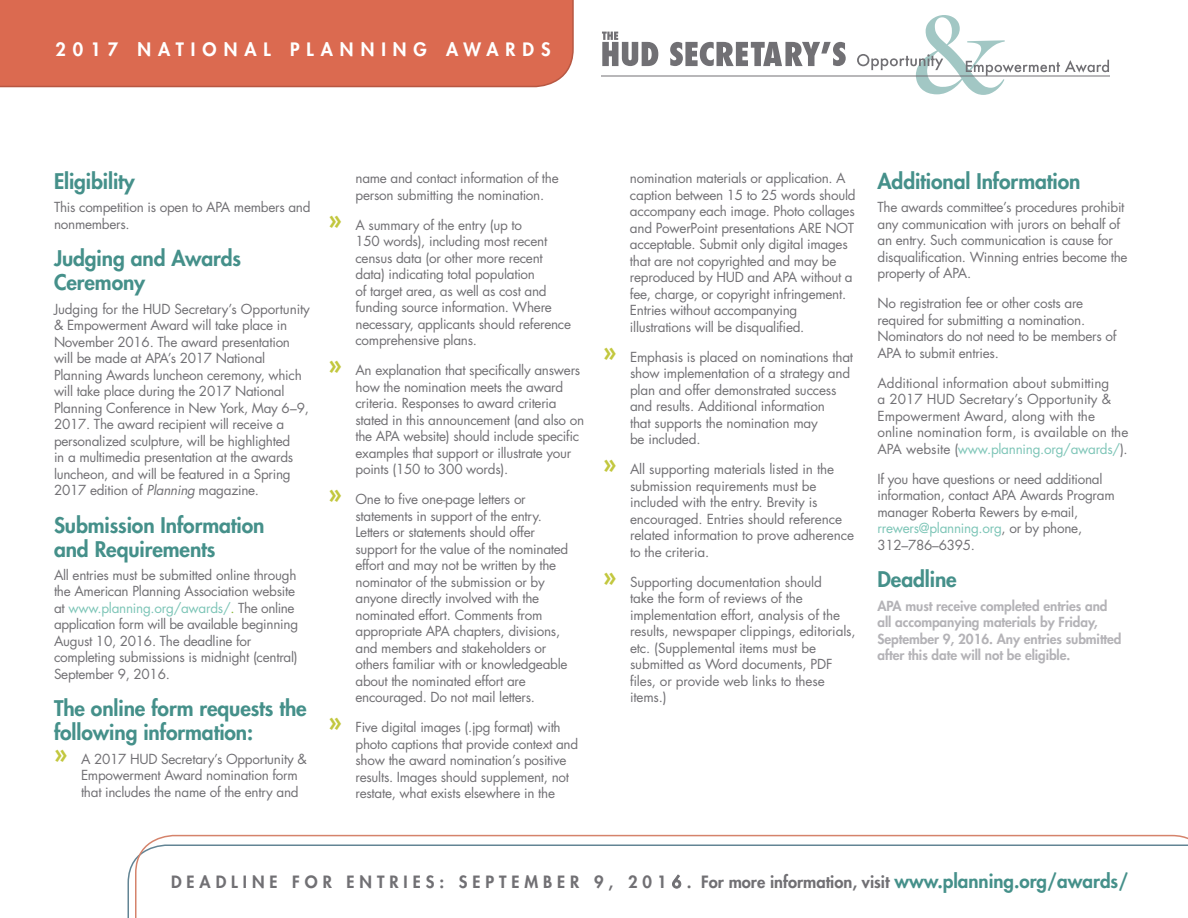
<style>
.page{position:relative;width:1188px;height:918px;background:#fff}
.page>*{position:absolute;margin:0;border:0;box-sizing:border-box;transform-origin:0 0}
.t1{font:800 21px/24px "Futura";letter-spacing:-.005em;color:#45908a}
.t2{font:800 18px "Futura";letter-spacing:.39em;color:#fff}
.t3{font:800 16.5px "Futura";color:#717074}
.Body_Text{font:13.5px/16.5px "Futura";letter-spacing:-.02em;color:#717074}
.Body_Text-2{font:13.5px/16.5px "Futura";color:#717074}
.Body_Text-3{font:800 13.5px/16.5px "Futura";letter-spacing:-.005em;color:#b4b3b7}
.s1{font-style:italic}
.s2{color:#7dc5b7}
.s3{color:#8bb836}
.s4{font-weight:800;font-size:25.5px;color:#c2c73e}
.s5{font-weight:500}
.s6{font-size:18.75px;color:#45908a}
</style>
<div class="page">
<div style="left:0;top:0;width:574px;height:88px;background:#db6a50"></div>
<svg style="left:134px;top:834px;width:1054px;height:84px"></svg>
<svg style="left:670px;top:42px;width:176px;height:24px"></svg>
<hr style="left:602px;top:75px;width:508px;height:2px;background:#717074">
<svg style="left:602px;top:32px;width:56px;height:34px"></svg>
<svg style="left:857px;top:15px;width:252px;height:80px"></svg>
<h2 class="t2" style="left:56px;top:38px;width:497px">2017 NATIONAL PLANNING AWARDS</h2>
<h2 class="t1" style="left:54px;top:169px;width:82px">Eligibility</h2>
<p class="Body_Text" style="left:54px;top:199px;width:258px">This competition is open to APA members and nonmembers.</p>
<h2 class="t1" style="left:54px;top:246px;width:189px">Judging and Awards<br>Ceremony</h2>
<p class="Body_Text" style="left:54px;top:300px;width:257px">Judging for the HUD Secretary’s Opportunity &amp; Empowerment Award will take place in November 2016. The award presentation will be made at APA’s 2017 National Planning Awards luncheon ceremony, which will take place during the 2017 National Planning Conference in New York, May 6–9, 2017. The award recipient will receive a personalized sculpture, will be highlighted<br>in a multimedia presentation at the awards luncheon, and will be featured in a Spring 2017 edition of <span class="s1">Planning</span> magazine.</p>
<h2 class="t1" style="left:54px;top:513px;width:212px">Submission Information and Requirements</h2>
<p class="Body_Text" style="left:54px;top:567px;width:246px">All entries must be submitted online through the American Planning Association website at <span class="s2">www.planning.org/awards/</span><span class="s3">.</span> The online application form will be available beginning August 10, 2016. The deadline for completing submissions is midnight (central)<br>September 9, 2016.</p>
<h2 class="t1" style="left:54px;top:696px;width:254px">The online form requests the following information:</h2>
<p class="Body_Text" style="left:81px;top:750px;width:227px;text-indent:-27px"><span class="s4">»</span> A 2017 HUD Secretary’s Opportunity &amp;<br>Empowerment Award nomination form that includes the name of the entry and</p>
<p class="Body_Text" style="left:355px;top:170px;width:205px">name and contact information of the person submitting the nomination.</p>
<p class="Body_Text" style="left:356px;top:216px;width:217px;text-indent:-27px"><span class="s4">»</span> A summary of the entry (up to<br>150 words), including most recent census data (or other more recent data) indicating total population<br>of target area, as well as cost and funding source information. Where necessary, applicants should reference comprehensive plans.</p>
<p class="Body_Text" style="left:356px;top:362px;width:230px;text-indent:-27px"><span class="s4">»</span> An explanation that specifically answers how the nomination meets the award criteria. Responses to award criteria stated in this announcement (and also on the APA website) should include specific examples that support or illustrate your points (150 to 300 words).</p>
<p class="Body_Text" style="left:356px;top:491px;width:214px;text-indent:-27px"><span class="s4">»</span> One to five one-page letters or statements in support of the entry.<br>Letters or statements should offer support for the value of the nominated effort and may not be written by the nominator of the submission or by anyone directly involved with the nominated effort. Comments from appropriate APA chapters, divisions, and members and stakeholders or others familiar with or knowledgeable about the nominated effort are encouraged. Do not mail letters.</p>
<p class="Body_Text" style="left:356px;top:719px;width:224px;text-indent:-27px"><span class="s4">»</span> Five digital images (.jpg format) with photo captions that provide context and show the award nomination’s positive results. Images should supplement, not restate, what exists elsewhere in the</p>
<p class="Body_Text" style="left:630px;top:170px;width:227px">nomination materials or application. A caption between 15 to 25 words should accompany each image. Photo collages and PowerPoint presentations ARE NOT acceptable. Submit only digital images that are not copyrighted and may be reproduced by HUD and APA without a fee, charge, or copyright infringement.<br>Entries without accompanying illustrations will be disqualified.</p>
<p class="Body_Text" style="left:630px;top:348px;width:225px;text-indent:-27px"><span class="s4">»</span> Emphasis is placed on nominations that show implementation of a strategy and plan and offer demonstrated success and results. Additional information<br>that supports the nomination may<br>be included.</p>
<p class="Body_Text" style="left:630px;top:461px;width:226px;text-indent:-27px"><span class="s4">»</span> All supporting materials listed in the submission requirements must be included with the entry. Brevity is encouraged. Entries should reference related information to prove adherence to the criteria.</p>
<p class="Body_Text" style="left:630px;top:573px;width:227px;text-indent:-27px"><span class="s4">»</span> Supporting documentation should<br>take the form of reviews of the implementation effort, analysis of the results, newspaper clippings, editorials, etc. (Supplemental items must be submitted as Word documents, PDF files, or provide web links to these items.)</p>
<h2 class="t1" style="left:878px;top:169px;width:204px">Additional Information</h2>
<p class="Body_Text" style="left:878px;top:199px;width:252px">The awards committee’s procedures prohibit any communication with jurors on behalf of an entry. Such communication is cause for disqualification. Winning entries become the property of APA.</p>
<p class="Body_Text" style="left:878px;top:295px;width:240px">No registration fee or other costs are required for submitting a nomination.<br>Nominators do not need to be members of APA to submit entries.</p>
<p class="Body_Text-2" style="left:878px;top:375px;width:252px">Additional information about submitting<br>a 2017 HUD Secretary’s Opportunity &amp; Empowerment Award, along with the online nomination form, is available on the APA website (<span class="s2">www.planning.org/awards/</span>).</p>
<p class="Body_Text" style="left:878px;top:471px;width:239px">If you have questions or need additional information, contact APA Awards Program manager Roberta Rewers by e-mail, <span class="s2">rrewers@planning.org</span>, or by phone, 312–786–6395.</p>
<h2 class="t1" style="left:878px;top:567px;width:81px">Deadline</h2>
<p class="Body_Text-3" style="left:878px;top:597px;width:246px">APA must receive completed entries and all accompanying materials by Friday, September 9, 2016. Any entries submitted after this date will not be eligible.</p>
<p class="t3" style="left:171px;top:871px;width:959px">D E A D L I N E F O R E N T R I E S : S E P T E M B E R 9 , 2 0 1 <span class="s5">6</span> . For more information, visit <span class="s6">www.planning.org/awards/</span></p>
</div>
